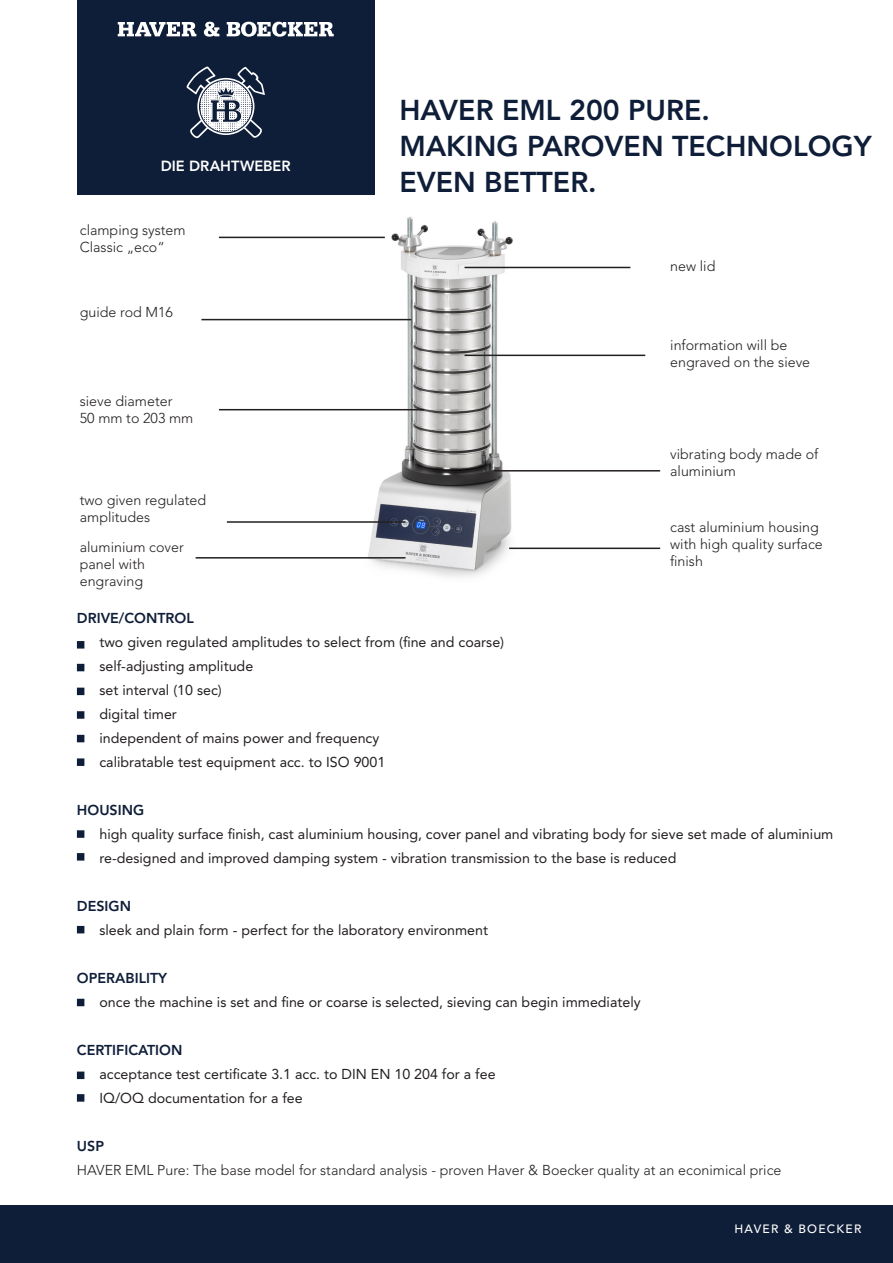
<style>
.page{position:relative;width:893px;height:1263px;background:#fff}
.page>*{position:absolute;margin:0;border:0;box-sizing:border-box;transform-origin:0 0}
.t1{font:800 28.5px/36px "Avenir LT Std";color:#0f1e38}
.t2{font:800 14.7px "Avenir LT Std";letter-spacing:-.005em;color:#fff}
.t3{font:14.25px/24px "Avenir LT Std";color:#231f20}
.t4{font:300 14.25px/17.1px "Avenir LT Std";color:#231f20}
.t5{font:800 14.25px "Avenir LT Std";color:#0f1e38}
.t6{font:500 12px "Avenir LT Std";letter-spacing:.1em;color:#fff}
</style>
<div class="page">
<img style="left:350px;top:216px;width:173px;height:361px">
<hr style="left:465px;top:267px;width:165px;height:1px;background:#231f20">
<hr style="left:509px;top:548px;width:151px;height:1px;background:#231f20">
<hr style="left:227px;top:521px;width:178px;height:2px;background:#231f20">
<hr style="left:196px;top:557px;width:209px;height:2px;background:#231f20">
<hr style="left:219px;top:237px;width:166px;height:1px;background:#231f20">
<hr style="left:494px;top:470px;width:166px;height:1px;background:#231f20">
<hr style="left:219px;top:409px;width:205px;height:1px;background:#231f20">
<hr style="left:465px;top:355px;width:180px;height:1px;background:#231f20">
<hr style="left:201px;top:319px;width:210px;height:1px;background:#231f20">
<div style="left:77px;top:641px;width:7px;height:7px;background:#0f1e38;border:2px solid #0f1e38"></div>
<div style="left:77px;top:664px;width:7px;height:7px;background:#0f1e38"></div>
<div style="left:77px;top:688px;width:7px;height:7px;background:#0f1e38"></div>
<svg style="left:77px;top:830px;width:7px;height:8px"></svg>
<div style="left:77px;top:926px;width:7px;height:7px;background:#0f1e38"></div>
<div style="left:77px;top:999px;width:7px;height:7px;background:#0f1e38"></div>
<div style="left:77px;top:1071px;width:7px;height:8px;background:#0f1e38;border:2px solid #0f1e38"></div>
<svg style="left:77px;top:711px;width:7px;height:8px"></svg>
<div style="left:77px;top:735px;width:7px;height:7px;background:#0f1e38"></div>
<div style="left:77px;top:853px;width:7px;height:7px;background:#0f1e38;border:2px solid #0f1e38"></div>
<div style="left:77px;top:758px;width:7px;height:8px;background:#0f1e38;border:2px solid #0f1e38"></div>
<svg style="left:77px;top:1094px;width:7px;height:8px"></svg>
<div style="left:0;top:1205px;width:893px;height:58px;background:#0f1e38"></div>
<div style="left:77px;top:0;width:298px;height:195px;background:#0f1e38"></div>
<svg style="left:186px;top:66px;width:79px;height:73px"></svg>
<svg style="left:118px;top:22px;width:78px;height:14px"></svg>
<svg style="left:204px;top:22px;width:15px;height:15px"></svg>
<svg style="left:227px;top:22px;width:107px;height:15px"></svg>
<p class="t2" style="left:161px;top:157px;width:131px">DIE DRAHTWEBER</p>
<p class="t4" style="left:80px;top:221px;width:107px">clamping system<br>Classic „eco“</p>
<p class="t4" style="left:80px;top:304px;width:95px">guide rod M16</p>
<p class="t4" style="left:80px;top:392px;width:115px">sieve diameter<br>50 mm to 203 mm</p>
<p class="t4" style="left:80px;top:492px;width:128px">two given regulated amplitudes</p>
<p class="t4" style="left:80px;top:539px;width:105px">aluminium cover panel with engraving</p>
<h1 class="t1" style="left:399px;top:93px;width:474px">HAVER EML 200 PURE.<br>MAKING PAROVEN TECHNOLOGY<br>EVEN BETTER.</h1>
<p class="t4" style="left:670px;top:257px;width:47px">new lid</p>
<p class="t4" style="left:670px;top:336px;width:141px">information will be engraved on the sieve</p>
<p class="t4" style="left:670px;top:446px;width:150px">vibrating body made of aluminium</p>
<p class="t4" style="left:670px;top:519px;width:154px">cast aluminium housing with high quality surface finish</p>
<p class="t5" style="left:77px;top:610px;width:118px">DRIVE/CONTROL</p>
<p class="t3" style="left:99px;top:630px;width:406px">two given regulated amplitudes to select from (fine and coarse) self-adjusting amplitude<br>set interval (10 sec)<br>digital timer<br>independent of mains power and frequency<br>calibratable test equipment acc. to ISO 9001</p>
<p class="t5" style="left:77px;top:802px;width:69px">HOUSING</p>
<p class="t3" style="left:99px;top:822px;width:735px">high quality surface finish, cast aluminium housing, cover panel and vibrating body for sieve set made of aluminium re-designed and improved damping system - vibration transmission to the base is reduced</p>
<p class="t5" style="left:77px;top:898px;width:56px">DESIGN</p>
<p class="t3" style="left:99px;top:918px;width:390px">sleek and plain form - perfect for the laboratory environment</p>
<p class="t5" style="left:77px;top:970px;width:92px">OPERABILITY</p>
<p class="t3" style="left:99px;top:990px;width:543px">once the machine is set and fine or coarse is selected, sieving can begin immediately</p>
<p class="t5" style="left:77px;top:1042px;width:107px">CERTIFICATION</p>
<p class="t3" style="left:99px;top:1062px;width:398px">acceptance test certificate 3.1 acc. to DIN EN 10 204 for a fee<br>IQ/OQ documentation for a fee</p>
<p class="t5" style="left:77px;top:1138px;width:29px">USP</p>
<p class="t4" style="left:77px;top:1162px;width:706px">HAVER EML Pure: The base model for standard analysis - proven Haver &amp; Boecker quality at an econimical price</p>
<p class="t6" style="left:734px;top:1222px;width:128px">HAVER &amp; BOECKER</p>
</div>
